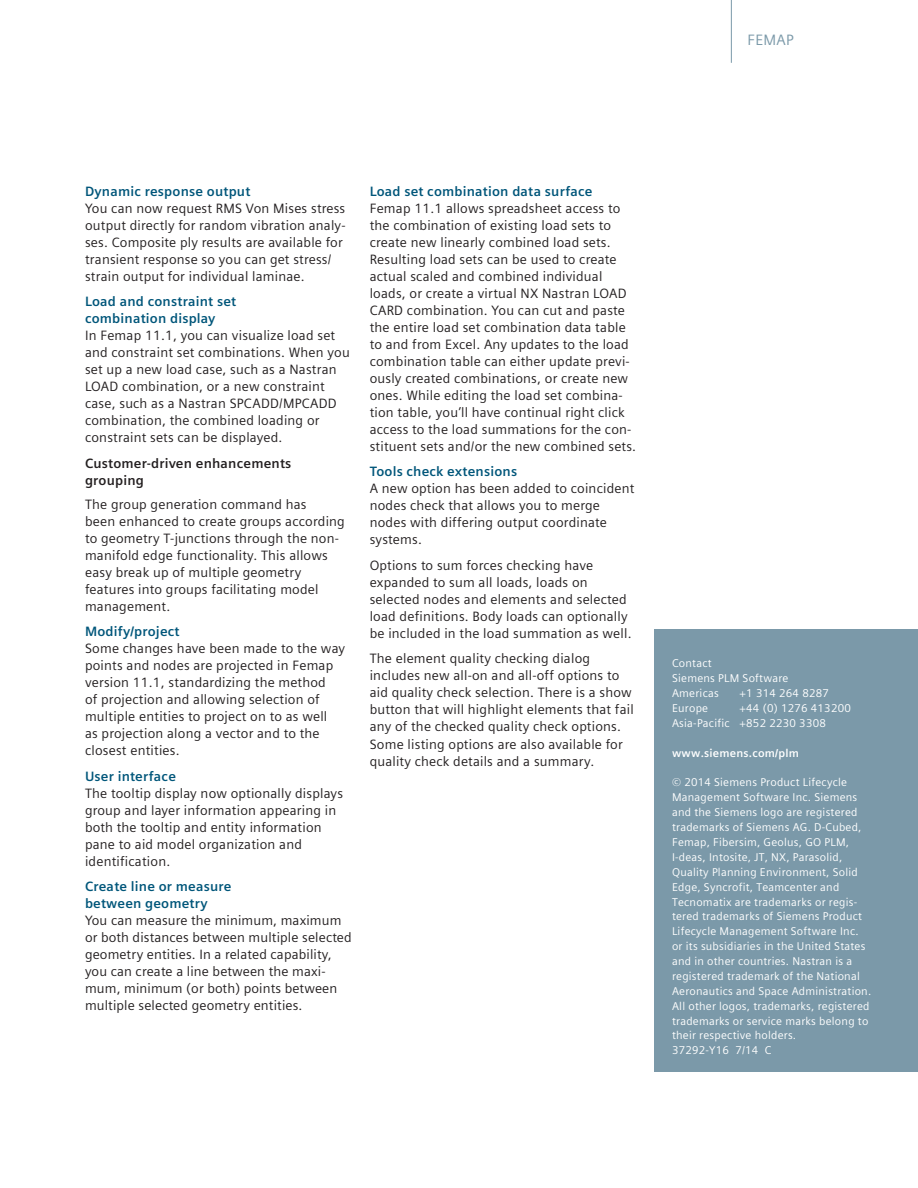
<style>
.page{position:relative;width:918px;height:1188px;background:#fff}
.page>*{position:absolute;margin:0;border:0;box-sizing:border-box;transform-origin:0 0}
.t1{font:15px "Siemens Sans";letter-spacing:.015em;color:#7b99a9}
.t2{font:13.5px/17px "Siemens Sans";letter-spacing:.015em;color:#231f20}
.t3{font:700 13.5px/17px "Siemens Sans";letter-spacing:.015em;color:#00567a}
.t4{font:700 13.5px/17px "Siemens Sans";letter-spacing:.015em;color:#231f20}
.t5{font:11.25px/14.9px "Siemens Sans Global";letter-spacing:.02em;color:#fff}
.t6{font:700 11.25px "Siemens Sans Global";letter-spacing:.02em;color:#fff}
</style>
<div class="page">
<hr style="left:731px;top:0;width:1px;height:63px;background:#7b99a9">
<div style="left:655px;top:629px;width:263px;height:443px;background:#7b99a9"></div>
<p class="t1" style="left:748px;top:32px;width:48px">FEMAP</p>
<p class="t3" style="left:85px;top:183px;width:167px">Dynamic response output</p>
<p class="t2" style="left:85px;top:200px;width:262px">You can now request RMS Von Mises stress output directly for random vibration analy&shy;ses. Composite ply results are available for transient response so you can get stress/ strain output for individual laminae.</p>
<p class="t3" style="left:85px;top:293px;width:153px">Load and constraint set combination display</p>
<p class="t2" style="left:85px;top:327px;width:266px">In Femap 11.1, you can visualize load set and constraint set combinations. When you set up a new load case, such as a Nastran LOAD combination, or a new constraint case, such as a Nastran SPCADD/MPCADD combination, the combined loading or constraint sets can be displayed.</p>
<p class="t4" style="left:85px;top:455px;width:208px">Customer-driven enhancements grouping</p>
<p class="t2" style="left:85px;top:495px;width:261px">The group generation command has<br>been enhanced to create groups according to geometry T-junctions through the non&shy;manifold edge functionality. This allows easy break up of multiple geometry features into groups facilitating model management.</p>
<p class="t3" style="left:85px;top:623px;width:96px">Modify/project</p>
<p class="t2" style="left:85px;top:640px;width:262px">Some changes have been made to the way points and nodes are projected in Femap version 11.1, standardizing the method<br>of projection and allowing selection of multiple entities to project on to as well<br>as projection along a vector and to the closest entities.</p>
<p class="t3" style="left:85px;top:768px;width:92px">User interface</p>
<p class="t2" style="left:85px;top:785px;width:260px">The tooltip display now optionally displays group and layer information appearing in both the tooltip and entity information pane to aid model organization and identification.</p>
<p class="t3" style="left:85px;top:878px;width:148px">Create line or measure between geometry</p>
<p class="t2" style="left:85px;top:912px;width:268px">You can measure the minimum, maximum or both distances between multiple selected geometry entities. In a related capability, you can create a line between the maxi&shy;mum, minimum (or both) points between multiple selected geometry entities.</p>
<p class="t3" style="left:370px;top:183px;width:224px">Load set combination data surface</p>
<p class="t2" style="left:370px;top:200px;width:268px">Femap 11.1 allows spreadsheet access to the combination of existing load sets to create new linearly combined load sets.<br>Resulting load sets can be used to create actual scaled and combined individual loads, or create a virtual NX Nastran LOAD CARD combination. You can cut and paste the entire load set combination data table to and from Excel. Any updates to the load combination table can either update previ&shy;ously created combinations, or create new ones. While editing the load set combina&shy;tion table, you’ll have continual right click access to the load summations for the con&shy;stituent sets and/or the new combined sets.</p>
<p class="t3" style="left:370px;top:463px;width:149px">Tools check extensions</p>
<p class="t2" style="left:370px;top:480px;width:266px">A new option has been added to coincident nodes check that allows you to merge nodes with differing output coordinate systems.</p>
<p class="t2" style="left:370px;top:557px;width:263px">Options to sum forces checking have expanded to sum all loads, loads on selected nodes and elements and selected load definitions. Body loads can optionally be included in the load summation as well.</p>
<p class="t2" style="left:370px;top:650px;width:266px">The element quality checking dialog includes new all-on and all-off options to aid quality check selection. There is a show button that will highlight elements that fail any of the checked quality check options.<br>Some listing options are also available for quality check details and a summary.</p>
<p class="t5" style="left:672px;top:656px;width:118px">Contact<br>Siemens PLM Software<br>Americas</p>
<p class="t5" style="left:740px;top:686px;width:91px">+1 314 264 8287</p>
<p class="t5" style="left:672px;top:701px;width:180px;text-indent:68px">+44 (0) 1276 413200<br>Asia-Pacific +852 2230 3308</p>
<p class="t6" style="left:672px;top:744px;width:128px">www.siemens.com/plm</p>
<p class="t5" style="left:672px;top:775px;width:201px">© 2014 Siemens Product Lifecycle Management Software Inc. Siemens and the Siemens logo are registered trademarks of Siemens AG. D-Cubed, Femap, Fibersim, Geolus, GO PLM, I-deas, Intosite, JT, NX, Parasolid, Quality Planning Environment, Solid Edge, Syncrofit, Teamcenter and Tecnomatix are trademarks or regis&shy;tered trademarks of Siemens Product Lifecycle Management Software Inc. or its subsidiaries in the United States and in other countries. Nastran is a registered trademark of the National Aeronautics and Space Administration.<br>All other logos, trademarks, registered trademarks or service marks belong to their respective holders.<br>37292-Y16 7/14 C</p>
<p class="t5" style="left:672px;top:701px;width:38px">Europe</p>
</div>
